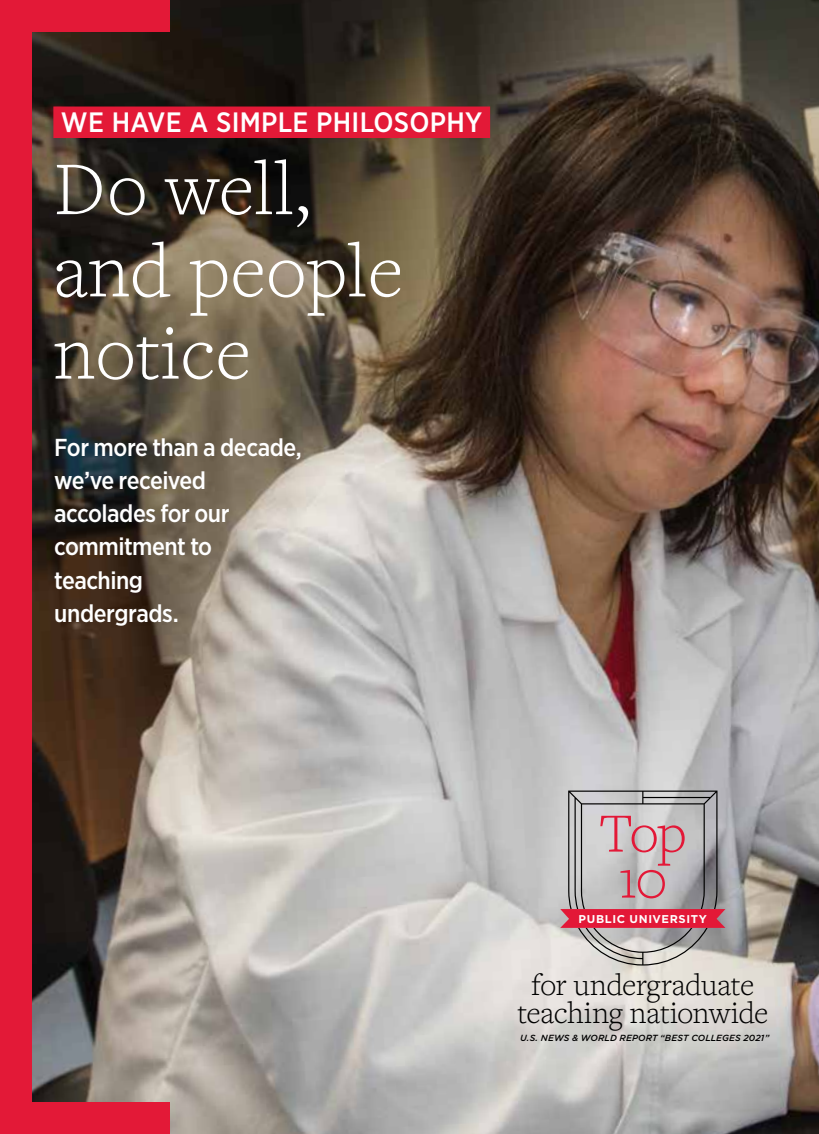
<style>
.page{position:relative;width:819px;height:1134px;background:#fff}
.page>*{position:absolute;margin:0;border:0;box-sizing:border-box;transform-origin:0 0}
.t1{font:300 78.75px/82.2px "Freight Text Pro";color:#fff}
.t2{font:300 57.23px/46px "Freight Text Pro";color:#e31837;text-align:center}
.t3{font:300 31.5px/27.5px "Freight Text Pro";letter-spacing:-.01em;color:#000;text-align:center}
.t4{font:500 28px "Gotham Narrow";letter-spacing:.01em;color:#fff}
.t5{font:500 24.5px/33.2px "Gotham Narrow";letter-spacing:-.02em;color:#fff}
.t6{font:700 11.38px "Gotham";letter-spacing:.055em;color:#fff}
.t7{font:italic 500 8.92px "Gotham";letter-spacing:.01em;color:#000}
</style>
<div class="page">
<img style="left:32px;top:0;width:787px;height:1134px">
<div style="left:0;top:0;width:169px;height:32px;background:#e31937"></div>
<div style="left:0;top:1102px;width:169px;height:32px;background:#e31937"></div>
<div style="left:0;top:0;width:32px;height:1134px;background:#e31937"></div>
<div style="left:53px;top:107px;width:437px;height:31px;background:#e31937"></div>
<svg style="left:560px;top:791px;width:165px;height:175px;background:#bba6a9"></svg>
<h3 class="t4" style="left:61px;top:104px;width:423px">WE HAVE A SIMPLE PHILOSOPHY</h3>
<h3 class="t1" style="left:53px;top:145px;width:351px">Do well, and people notice</h3>
<p class="t5" style="left:54px;top:430px;width:249px">For more than a decade, we’ve received accolades for our commitment to teaching<br>undergrads.</p>
<p class="t2" style="left:599px;top:808px;width:90px">Top<br>10</p>
<p class="t6" style="left:579px;top:911px;width:130px">PUBLIC UNIVERSITY</p>
<p class="t3" style="left:517px;top:970px;width:253px">for undergraduate teaching nationwide</p>
<p class="t7" style="left:520px;top:1032px;width:251px">U.S. NEWS &amp; WORLD REPORT “BEST COLLEGES 2021”</p>
</div>
